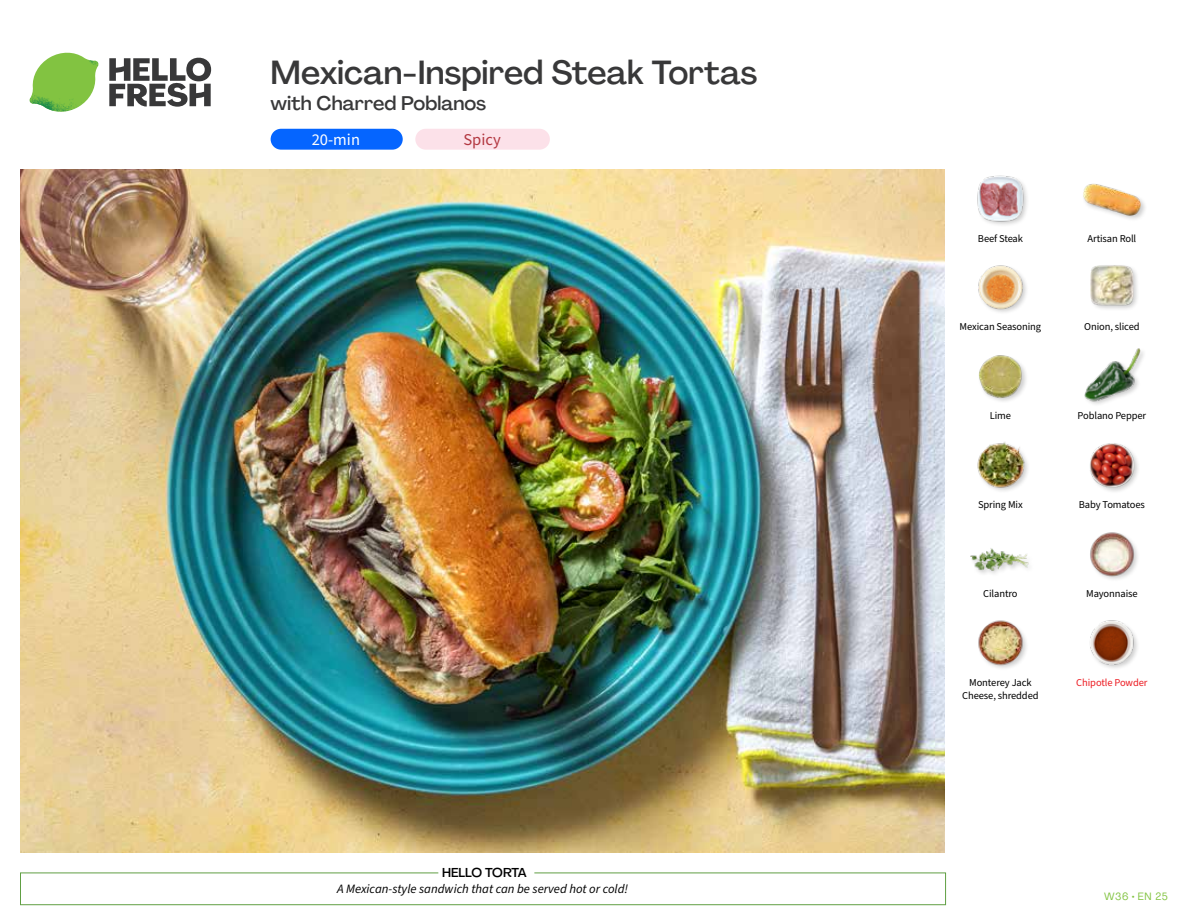
<style>
.page{position:relative;width:1188px;height:918px;background:#fff}
.page>*{position:absolute;margin:0;border:0;box-sizing:border-box;transform-origin:0 0}
.t1{font:500 33px "Agrandir";color:#383839}
.t2{font:500 19.5px "Agrandir";color:#383839}
.t3{font:16.5px "Source Sans Pro";color:#fff}
.t4{font:16.5px "Source Sans Pro";color:#b33841}
.t5{font:italic 12.75px "Source Sans Pro";color:#000}
.t6{font:500 12.75px "Agrandir";letter-spacing:-.015em;color:#000}
.t7{font:10.5px "Source Sans Pro";letter-spacing:-.01em;color:#000}
.t8{font:10.5px "Source Sans Pro";letter-spacing:-.01em;color:#ed1d24}
.t9{font:10.5px "Agrandir";letter-spacing:.05em;color:#82c341}
</style>
<div class="page">
<div style="left:271px;top:129px;width:132px;height:21px;background:#0565ff;border-radius:10px"></div>
<div style="left:415px;top:129px;width:135px;height:21px;background:#fce1e9;border-radius:10px"></div>
<svg style="left:109px;top:57px;width:102px;height:50px"></svg>
<svg style="left:34px;top:53px;width:62px;height:40px"></svg>
<img style="left:67px;top:53px;width:32px;height:26px">
<img style="left:33px;top:75px;width:59px;height:11px">
<img style="left:29px;top:79px;width:61px;height:33px">
<img style="left:65px;top:86px;width:27px;height:25px">
<div style="left:20px;top:873px;width:926px;height:32px;border:1px solid #609f43"></div>
<div style="left:438px;top:865px;width:96px;height:15px;background:#fff"></div>
<img style="left:21px;top:170px;width:924px;height:682px">
<img style="left:1090px;top:620px;width:48px;height:48px">
<img style="left:978px;top:620px;width:49px;height:49px">
<img style="left:1090px;top:532px;width:48px;height:48px">
<img style="left:970px;top:548px;width:59px;height:25px">
<div style="left:1089px;top:442px;width:52px;height:53px;background:#000;opacity:.2"></div>
<img style="left:1090px;top:443px;width:44px;height:44px">
<img style="left:977px;top:442px;width:51px;height:49px">
<img style="left:1084px;top:348px;width:57px;height:56px">
<div style="left:978px;top:354px;width:51px;height:50px;background:#000;opacity:.2"></div>
<img style="left:978px;top:354px;width:47px;height:46px">
<div style="left:1089px;top:264px;width:51px;height:48px;background:#000;opacity:.2"></div>
<img style="left:1091px;top:264px;width:42px;height:43px">
<img style="left:978px;top:265px;width:49px;height:48px">
<div style="left:1082px;top:183px;width:65px;height:39px;background:#000;opacity:.2"></div>
<img style="left:1083px;top:183px;width:58px;height:39px">
<img style="left:977px;top:175px;width:50px;height:50px">
<h1 class="t1" style="left:271px;top:52px;width:488px">Mexican-Inspired Steak Tortas</h1>
<h2 class="t2" style="left:271px;top:91px;width:217px">with Charred Poblanos</h2>
<h3 class="t3" style="left:312px;top:129px;width:50px">20-min</h3>
<h3 class="t4" style="left:463px;top:129px;width:39px">Spicy</h3>
<p class="t6" style="left:442px;top:864px;width:86px">HELLO TORTA</p>
<p class="t5" style="left:337px;top:880px;width:293px">A Mexican-style sandwich that can be served hot or cold!</p>
<p class="t7" style="left:978px;top:231px;width:47px">Beef Steak</p>
<p class="t7" style="left:1088px;top:231px;width:50px">Artisan Roll</p>
<p class="t7" style="left:960px;top:320px;width:83px">Mexican Seasoning</p>
<p class="t7" style="left:1084px;top:320px;width:57px">Onion, sliced</p>
<p class="t7" style="left:990px;top:409px;width:23px">Lime</p>
<p class="t7" style="left:1078px;top:409px;width:70px">Poblano Pepper</p>
<p class="t7" style="left:978px;top:497px;width:46px">Spring Mix</p>
<p class="t7" style="left:1079px;top:497px;width:68px">Baby Tomatoes</p>
<p class="t7" style="left:983px;top:586px;width:36px">Cilantro</p>
<p class="t7" style="left:1086px;top:586px;width:53px">Mayonnaise</p>
<p class="t7" style="left:969px;top:675px;width:64px">Monterey Jack</p>
<p class="t8" style="left:1076px;top:675px;width:73px">Chipotle Powder</p>
<p class="t7" style="left:962px;top:688px;width:78px">Cheese, shredded</p>
<p class="t9" style="left:1104px;top:890px;width:65px">W36 • EN 25</p>
</div>
